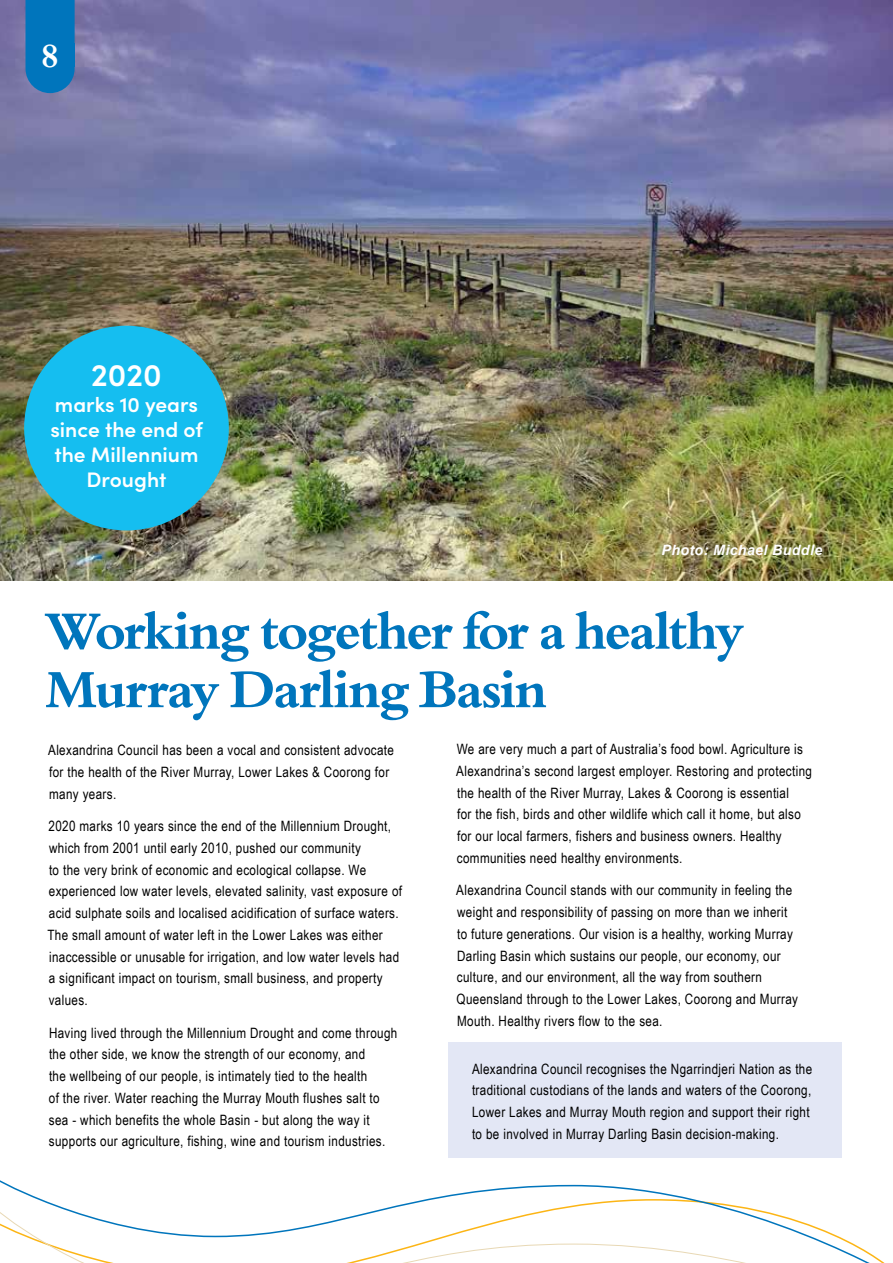
<style>
.page{position:relative;width:893px;height:1263px;background:#fff}
.page>*{position:absolute;margin:0;border:0;box-sizing:border-box;transform-origin:0 0}
.t1{font:700 52.5px/58.5px "Bergamo Std";letter-spacing:-.035em;color:#0075bc}
.t2{font:700 33px "Bergamo Std";color:#fff}
.t3{font:600 31.5px "Sofia Pro";color:#fff}
.t4{font:600 21px/25.2px "Sofia Pro";color:#fff;text-align:center}
.t5{font:14.25px/21.8px "Arial Narrow";letter-spacing:.025em;color:#000}
.t6{font:italic 700 14.25px "Arial";letter-spacing:.025em;color:#fff}
</style>
<div class="page">
<svg style="left:0;top:1180px;width:701px;height:21px"></svg>
<svg style="left:0;top:1201px;width:850px;height:62px"></svg>
<svg style="left:850px;top:1242px;width:35px;height:21px"></svg>
<img style="left:0;top:0;width:893px;height:580px">
<div style="left:24px;top:326px;width:205px;height:204px;background:#15bef0;border-radius:50%"></div>
<div style="left:448px;top:1042px;width:394px;height:116px;background:#e3e7f5"></div>
<svg style="left:26px;top:0;width:49px;height:93px;background:#0a75ba"></svg>
<div style="left:26px;top:43px;width:49px;height:24px;background:#0075bc"></div>
<h2 class="t2" style="left:41px;top:37px;width:19px">8</h2>
<h3 class="t3" style="left:91px;top:351px;width:72px">2020</h3>
<h3 class="t4" style="left:50px;top:390px;width:154px">marks 10 years since the end of the Millennium<br>Drought</h3>
<p class="t6" style="left:662px;top:541px;width:162px">Photo: Michael Buddle</p>
<h1 class="t1" style="left:45px;top:602px;width:700px">Working together for a healthy<br>Murray Darling Basin</h1>
<p class="t5" style="left:48px;top:739px;width:347px">Alexandrina Council has been a vocal and consistent advocate for the health of the River Murray, Lower Lakes &amp; Coorong for many years.</p>
<p class="t5" style="left:47px;top:815px;width:356px">2020 marks 10 years since the end of the Millennium Drought, which from 2001 until early 2010, pushed our community<br>to the very brink of economic and ecological collapse. We experienced low water levels, elevated salinity, vast exposure of acid sulphate soils and localised acidification of surface waters.<br>The small amount of water left in the Lower Lakes was either inaccessible or unusable for irrigation, and low water levels had a significant impact on tourism, small business, and property values.</p>
<p class="t5" style="left:49px;top:1021px;width:350px">Having lived through the Millennium Drought and come through the other side, we know the strength of our economy, and<br>the wellbeing of our people, is intimately tied to the health<br>of the river. Water reaching the Murray Mouth flushes salt to sea - which benefits the whole Basin - but along the way it supports our agriculture, fishing, wine and tourism industries.</p>
<p class="t5" style="left:456px;top:738px;width:357px">We are very much a part of Australia’s food bowl. Agriculture is Alexandrina’s second largest employer. Restoring and protecting the health of the River Murray, Lakes &amp; Coorong is essential<br>for the fish, birds and other wildlife which call it home, but also for our local farmers, fishers and business owners. Healthy communities need healthy environments.</p>
<p class="t5" style="left:456px;top:879px;width:343px">Alexandrina Council stands with our community in feeling the weight and responsibility of passing on more than we inherit to future generations. Our vision is a healthy, working Murray Darling Basin which sustains our people, our economy, our culture, and our environment, all the way from southern Queensland through to the Lower Lakes, Coorong and Murray Mouth. Healthy rivers flow to the sea.</p>
<p class="t5" style="left:472px;top:1057px;width:342px">Alexandrina Council recognises the Ngarrindjeri Nation as the traditional custodians of the lands and waters of the Coorong, Lower Lakes and Murray Mouth region and support their right to be involved in Murray Darling Basin decision-making.</p>
</div>
